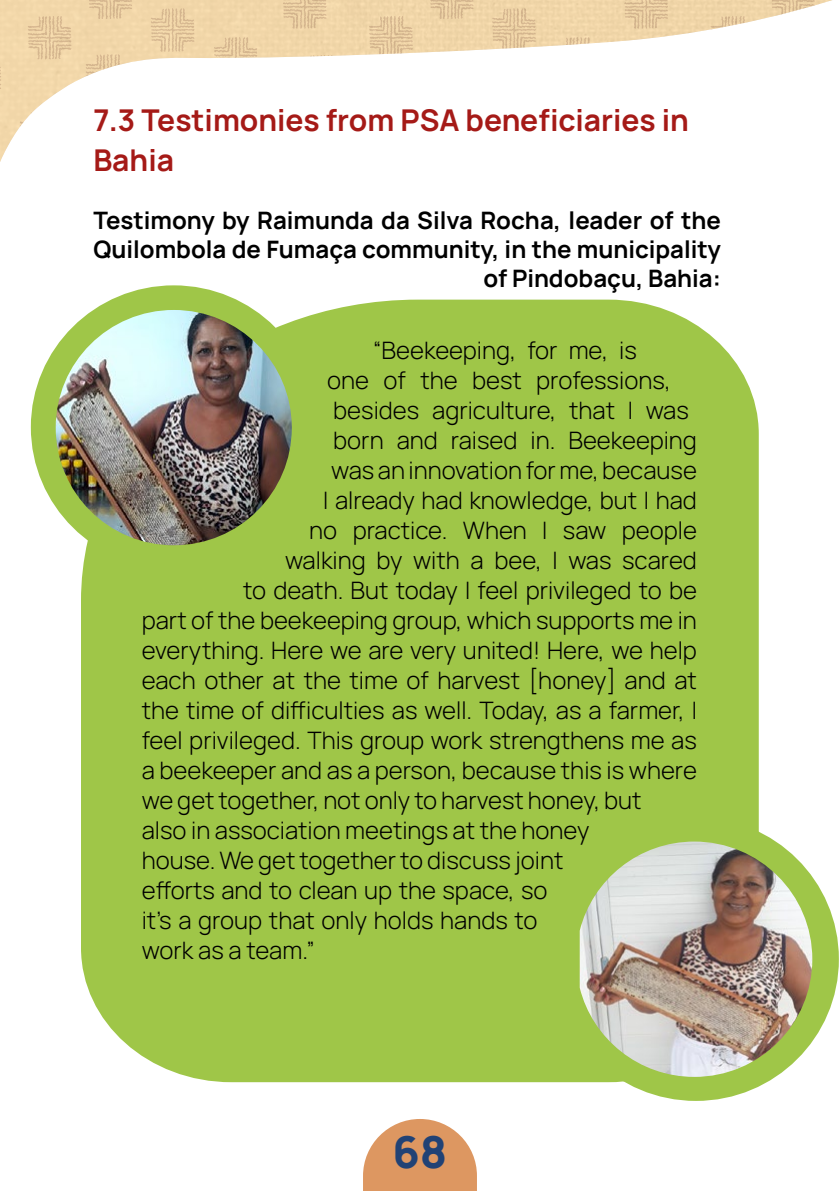
<style>
.page{position:relative;width:840px;height:1191px;background:#fff}
.page>*{position:absolute;margin:0;border:0;box-sizing:border-box;transform-origin:0 0}
.t1{font:800 44px "Manrope";color:#214275}
.t2{font:700 30px/40px "Manrope";color:#a51a17}
.t3{font:300 24px "Manrope";color:#000}
.t4{font:700 24px/28.8px "Manrope";color:#000;text-align:right}
</style>
<div class="page">
<svg style="left:363px;top:1119px;width:113px;height:72px"></svg>
<svg style="left:0;top:0;width:814px;height:162px"></svg>
<div style="left:79px;top:298px;width:681px;height:786px;background:#9fc648"></div>
<div style="left:33px;top:287px;width:281px;height:280px;background:#9fc648;border-radius:50%"></div>
<img style="left:56px;top:310px;width:235px;height:235px;border-radius:118px">
<div style="left:554px;top:819px;width:282px;height:280px;background:#9fc648;border-radius:50%"></div>
<img style="left:579px;top:841px;width:232px;height:235px">
<p class="t2" style="left:93px;top:99px;width:596px">7.3 Testimonies from PSA beneficiaries in<br>Bahia</p>
<p class="t4" style="left:93px;top:205px;width:629px">Testimony by Raimunda da Silva Rocha, leader of the<br>Quilombola de Fumaça community, in the municipality of Pindobaçu, Bahia:</p>
<p class="t3" style="left:373px;top:334px;width:265px">“Beekeeping, for me, is</p>
<p class="t3" style="left:327px;top:364px;width:345px">one of the best professions,</p>
<p class="t3" style="left:333px;top:394px;width:357px">besides agriculture, that I was</p>
<p class="t3" style="left:333px;top:424px;width:365px">born and raised in. Beekeeping</p>
<p class="t3" style="left:331px;top:454px;width:367px">was an innovation for me, because</p>
<p class="t3" style="left:323px;top:484px;width:375px">I already had knowledge, but I had</p>
<p class="t3" style="left:309px;top:514px;width:389px">no practice. When I saw people</p>
<p class="t3" style="left:285px;top:544px;width:413px">walking by with a bee, I was scared</p>
<p class="t3" style="left:243px;top:574px;width:455px">to death. But today I feel privileged to be</p>
<p class="t3" style="left:142px;top:604px;width:556px">part of the beekeeping group, which supports me in</p>
<p class="t3" style="left:142px;top:634px;width:556px">everything. Here we are very united! Here, we help</p>
<p class="t3" style="left:142px;top:664px;width:556px">each other at the time of harvest [honey] and at</p>
<p class="t3" style="left:142px;top:694px;width:556px">the time of difficulties as well. Today, as a farmer, I</p>
<p class="t3" style="left:142px;top:724px;width:556px">feel privileged. This group work strengthens me as</p>
<p class="t3" style="left:142px;top:754px;width:556px">a beekeeper and as a person, because this is where</p>
<p class="t3" style="left:142px;top:784px;width:501px">we get together, not only to harvest honey, but</p>
<p class="t3" style="left:142px;top:814px;width:449px">also in association meetings at the honey</p>
<p class="t3" style="left:142px;top:844px;width:423px">house. We get together to discuss joint</p>
<p class="t3" style="left:142px;top:874px;width:407px">efforts and to clean up the space, so</p>
<p class="t3" style="left:142px;top:904px;width:397px">it’s a group that only holds hands to</p>
<p class="t3" style="left:142px;top:934px;width:174px">work as a team.”</p>
<h1 class="t1" style="left:392px;top:1120px;width:56px">68</h1>
</div>
